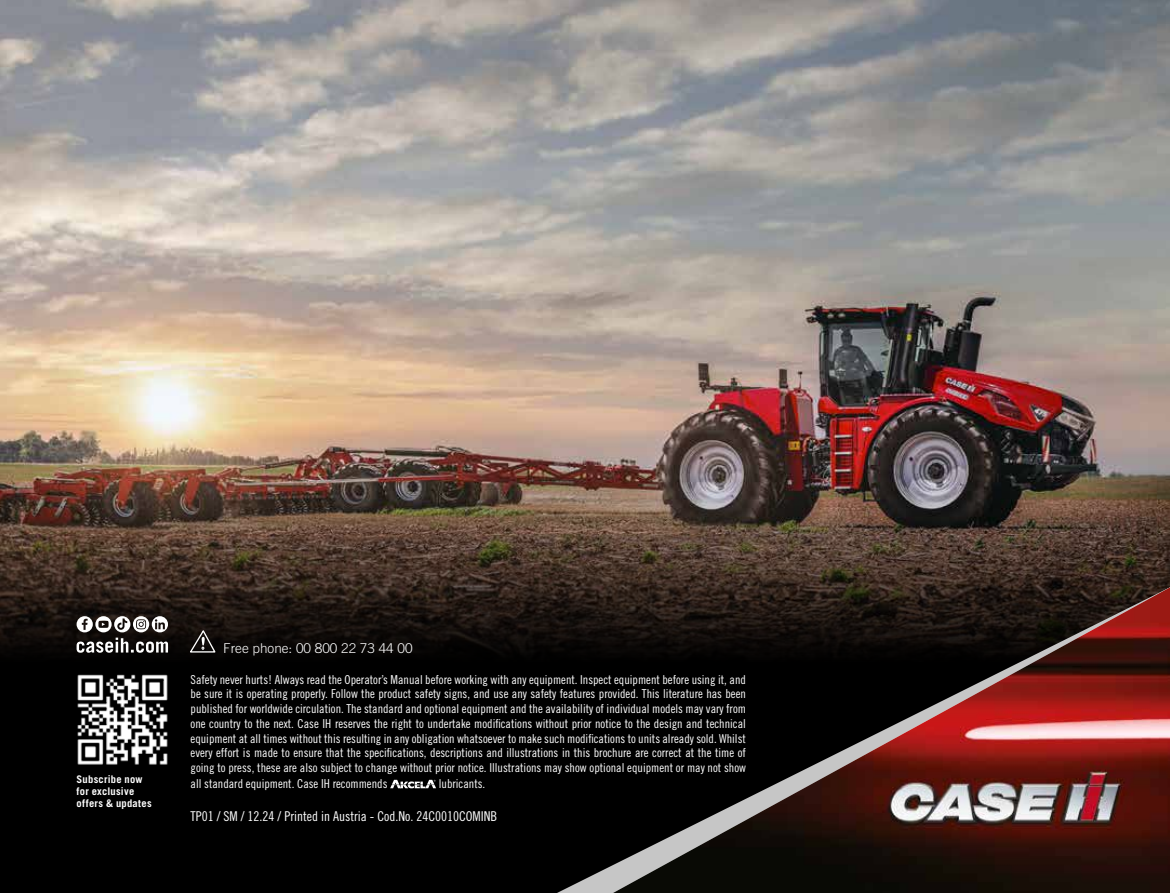
<style>
.page{position:relative;width:1170px;height:893px;background:#fff}
.page>*{position:absolute;margin:0;border:0;box-sizing:border-box;transform-origin:0 0}
.t1{font:13.5px "Trade Gothic LT Std Cn 18";color:#fff}
.t2{font:300 13.5px "Trade Gothic LT Pro";color:#fff}
.t3{font:12.3px/14.7px "Trade Gothic LT Std Cn 18";color:#fff;text-align:justify}
.t4{font:700 10.5px/12px "Trade Gothic LT Pro";letter-spacing:.025em;color:#fff}
</style>
<div class="page">
<img style="left:0;top:0;width:1169px;height:470px">
<svg style="left:0;top:470px;width:1169px;height:423px;background:#2b211b"></svg>
<svg style="left:557px;top:587px;width:56px;height:306px;background:#0e0c0b"></svg>
<img style="left:613px;top:587px;width:556px;height:306px">
<svg style="left:188px;top:629px;width:29px;height:24px"></svg>
<svg style="left:390px;top:780px;width:46px;height:8px"></svg>
<img style="left:77px;top:674px;width:91px;height:91px">
<svg style="left:77px;top:638px;width:91px;height:15px"></svg>
<svg style="left:77px;top:616px;width:91px;height:16px"></svg>
<p class="t4" style="left:77px;top:773px;width:77px">Subscribe now for exclusive offers &amp; updates</p>
<p class="t2" style="left:223px;top:640px;width:191px">Free phone: 00 800 22 73 44 00</p>
<p class="t3" style="left:190px;top:672px;width:557px">Safety never hurts! Always read the Operator’s Manual before working with any equipment. Inspect equipment before using it, and be sure it is operating properly. Follow the product safety signs, and use any safety features provided. This literature has been published for worldwide circulation. The standard and optional equipment and the availability of individual models may vary from one country to the next. Case IH reserves the right to undertake modifications without prior notice to the design and technical equipment at all times without this resulting in any obligation whatsoever to make such modifications to units already sold. Whilst every effort is made to ensure that the specifications, descriptions and illustrations in this brochure are correct at the time of going to press, these are also subject to change without prior notice. Illustrations may show optional equipment or may not show</p>
<p class="t3" style="left:190px;top:776px;width:198px">all standard equipment. Case IH recommends</p>
<p class="t3" style="left:439px;top:776px;width:48px">lubricants.</p>
<p class="t1" style="left:190px;top:808px;width:308px">TP01 / SM / 12.24 / Printed in Austria - Cod.No. 24C0010COMINB</p>
</div>
